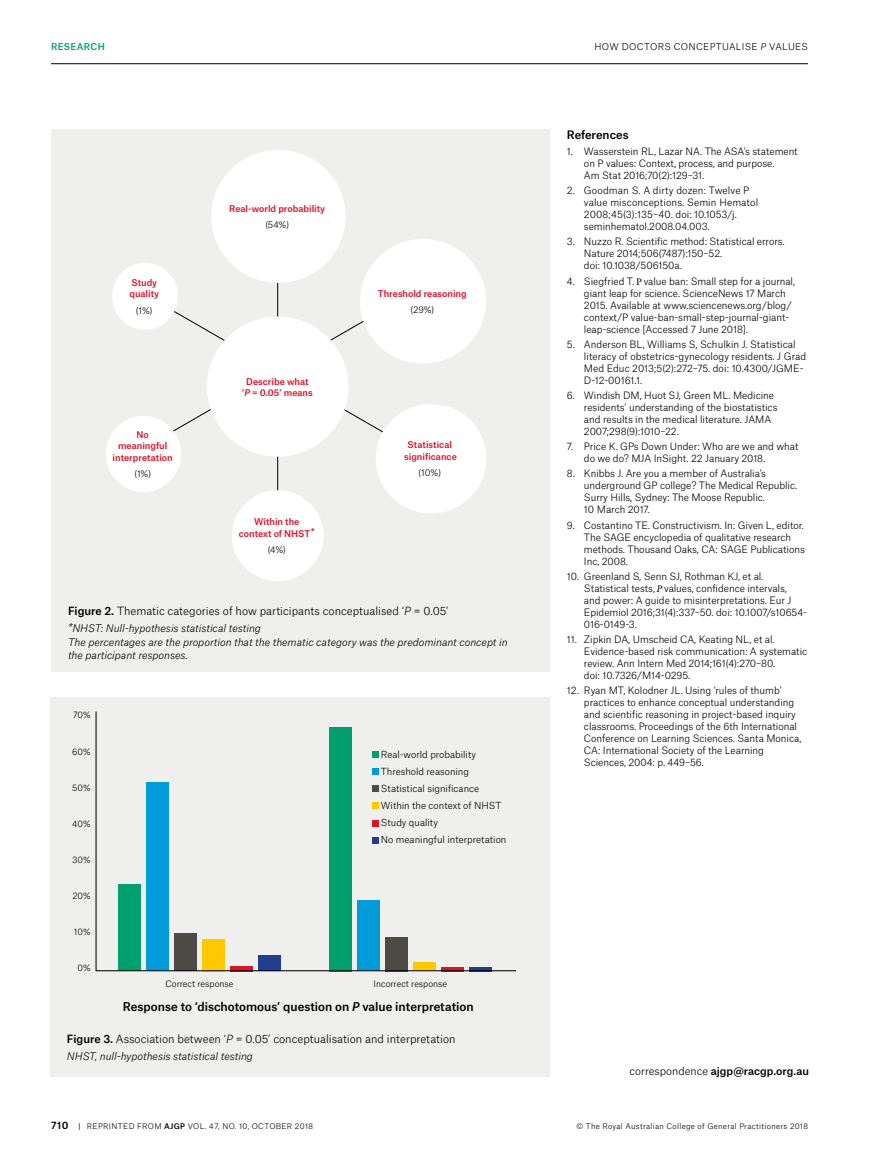
<style>
.page{position:relative;width:893px;height:1170px;background:#fff}
.page>*{position:absolute;margin:0;border:0;box-sizing:border-box;transform-origin:0 0}
.t1{font:500 11.7px "Atlas Grotesk";color:#000}
.t2{font:500 11.25px "Atlas Grotesk";letter-spacing:-.005em;color:#000}
.t3{font:300 10.8px "Atlas Grotesk";color:#000}
.t4{font:500 10.5px "Atlas Grotesk";color:#000}
.t5{font:italic 300 10.2px/13.5px "Atlas Grotesk";color:#000}
.t6{font:300 9.75px/12px "Atlas Grotesk";letter-spacing:-.005em;color:#000}
.t7{font:500 9.75px "Atlas Grotesk";color:#000}
.t8{font:300 9.3px/17.1px "Atlas Grotesk";color:#000}
.t9{font:300 9px "Atlas Grotesk";letter-spacing:.035em;color:#000}
.t10{font:500 9px "Atlas Grotesk";letter-spacing:.035em;color:#00a06e}
.t11{font:500 8.85px/11.4px "Atlas Grotesk";color:#de1329;text-align:center}
.t12{font:300 8.85px "Atlas Grotesk";color:#000}
.t13{font:300 8.55px "Atlas Grotesk";color:#000}
.t14{font:300 7.5px "Atlas Grotesk";letter-spacing:.04em;color:#000}
.s1{font-style:italic}
.s2{font-weight:500}
.s3{font-family:"Lyon Text";font-weight:400}
.s4{font-family:"Lyon Text";font-weight:400;font-style:italic}
.s5{font-weight:300}
.s6{font-weight:400}
</style>
<div class="page">
<hr style="left:51px;top:63px;width:757px;height:1px;background:#000">
<div style="left:51px;top:129px;width:499px;height:542px;background:#efefee"></div>
<hr style="left:277px;top:277px;width:1px;height:229px;background:#000">
<svg style="left:173px;top:309px;width:211px;height:129px"></svg>
<div style="left:207px;top:316px;width:141px;height:140px;background:#fff;border-radius:50%"></div>
<div style="left:211px;top:150px;width:135px;height:133px;background:#fff;border-radius:50%"></div>
<div style="left:360px;top:239px;width:126px;height:124px;background:#fff;border-radius:50%"></div>
<div style="left:376px;top:404px;width:110px;height:109px;background:#fff;border-radius:50%"></div>
<div style="left:232px;top:490px;width:92px;height:91px;background:#fff;border-radius:50%"></div>
<div style="left:106px;top:416px;width:75px;height:76px;background:#fff;border-radius:50%"></div>
<div style="left:112px;top:263px;width:66px;height:67px;background:#fff;border-radius:50%"></div>
<div style="left:50px;top:697px;width:499px;height:379px;background:#efefee"></div>
<svg style="left:95px;top:711px;width:422px;height:260px"></svg>
<p class="t10" style="left:51px;top:40px;width:55px">RESEARCH</p>
<p class="t9" style="left:594px;top:40px;width:215px">HOW DOCTORS CONCEPTUALISE <span class="s1">P</span> VALUES</p>
<p class="t11" style="left:129px;top:276px;width:31px;text-align:left">Study quality</p>
<p class="t12" style="left:136px;top:303px;width:18px">(1%)</p>
<p class="t11" style="left:113px;top:428px;width:62px">No meaningful interpretation</p>
<p class="t12" style="left:134px;top:467px;width:18px">(1%)</p>
<p class="t11" style="left:229px;top:202px;width:97px">Real-world probability</p>
<p class="t12" style="left:265px;top:218px;width:25px">(54%)</p>
<p class="t11" style="left:242px;top:374px;width:72px">Describe what ‘<span class="s1">P</span> = 0.05’ means</p>
<p class="t11" style="left:239px;top:515px;width:77px">Within the context of NHST*</p>
<p class="t12" style="left:268px;top:543px;width:20px">(4%)</p>
<p class="t11" style="left:378px;top:286px;width:90px">Threshold reasoning</p>
<p class="t12" style="left:410px;top:303px;width:25px">(29%)</p>
<p class="t11" style="left:404px;top:438px;width:54px">Statistical significance</p>
<p class="t12" style="left:418px;top:466px;width:24px">(10%)</p>
<p class="t3" style="left:68px;top:602px;width:382px"><span class="s2">Figure 2.</span> Thematic categories of how participants conceptualised ‘<span class="s1">P</span> = 0.05’</p>
<p class="t5" style="left:68px;top:620px;width:441px">*NHST: Null-hypothesis statistical testing<br>The percentages are the proportion that the thematic category was the predominant concept in the participant responses.</p>
<p class="t13" style="left:73px;top:708px;width:19px">70%</p>
<p class="t13" style="left:72px;top:744px;width:20px">60%</p>
<p class="t13" style="left:72px;top:780px;width:20px">50%</p>
<p class="t13" style="left:72px;top:816px;width:20px">40%</p>
<p class="t13" style="left:72px;top:852px;width:20px">30%</p>
<p class="t13" style="left:72px;top:888px;width:20px">20%</p>
<p class="t13" style="left:74px;top:925px;width:18px">10%</p>
<p class="t13" style="left:77px;top:961px;width:15px">0%</p>
<p class="t8" style="left:381px;top:744px;width:127px">Real-world probability<br>Threshold reasoning<br>Statistical significance<br>Within the context of NHST<br>Study quality<br>No meaningful interpretation</p>
<p class="t13" style="left:166px;top:976px;width:69px">Correct response</p>
<p class="t13" style="left:374px;top:976px;width:75px">Incorrect response</p>
<p class="t1" style="left:123px;top:996px;width:352px">Response to ‘dischotomous’ question on <span class="s1">P</span> value interpretation</p>
<p class="t3" style="left:67px;top:1030px;width:390px"><span class="s2">Figure 3.</span> Association between ‘<span class="s1">P</span> = 0.05’ conceptualisation and interpretation</p>
<p class="t5" style="left:67px;top:1048px;width:187px">NHST, null-hypothesis statistical testing</p>
<p class="t2" style="left:567px;top:126px;width:63px">References</p>
<p class="t6" style="left:584px;top:144px;width:215px;text-indent:-17px">1. Wasserstein RL, Lazar NA. The ASA’s statement on P values: Context, process, and purpose.<br>Am Stat 2016;70(2):129–31.</p>
<p class="t6" style="left:584px;top:183px;width:176px;text-indent:-17px">2. Goodman S. A dirty dozen: Twelve P value misconceptions. Semin Hematol 2008;45(3):135–40. doi: 10.1053/j. seminhematol.2008.04.003.</p>
<p class="t6" style="left:584px;top:235px;width:202px;text-indent:-17px">3. Nuzzo R. Scientific method: Statistical errors.<br>Nature 2014;506(7487):150–52.<br>doi: 10.1038/506150a.</p>
<p class="t6" style="left:584px;top:274px;width:213px;text-indent:-17px">4. Siegfried T. <span class="s3">P</span> value ban: Small step for a journal, giant leap for science. ScienceNews 17 March 2015. Available at www.sciencenews.org/blog/ context/P value-ban-small-step-journal-giant&shy;leap-science [Accessed 7 June 2018].</p>
<p class="t6" style="left:584px;top:337px;width:224px;text-indent:-17px">5. Anderson BL, Williams S, Schulkin J. Statistical literacy of obstetrics-gynecology residents. J Grad Med Educ 2013;5(2):272–75. doi: 10.4300/JGME-D-12-00161.1.</p>
<p class="t6" style="left:584px;top:388px;width:195px;text-indent:-17px">6. Windish DM, Huot SJ, Green ML. Medicine residents’ understanding of the biostatistics and results in the medical literature. JAMA 2007;298(9):1010–22.</p>
<p class="t6" style="left:584px;top:439px;width:216px;text-indent:-17px">7. Price K. GPs Down Under: Who are we and what do we do? MJA InSight. 22 January 2018.</p>
<p class="t6" style="left:584px;top:466px;width:215px;text-indent:-17px">8. Knibbs J. Are you a member of Australia’s underground GP college? The Medical Republic.<br>Surry Hills, Sydney: The Moose Republic.<br>10 March 2017.</p>
<p class="t6" style="left:584px;top:518px;width:222px;text-indent:-17px">9. Costantino TE. Constructivism. In: Given L, editor.<br>The SAGE encyclopedia of qualitative research methods. Thousand Oaks, CA: SAGE Publications Inc, 2008.</p>
<p class="t6" style="left:584px;top:569px;width:225px;text-indent:-17px">10. Greenland S, Senn SJ, Rothman KJ, et al.<br>Statistical tests, <span class="s4">P</span> values, confidence intervals,<br>and power: A guide to misinterpretations. Eur J Epidemiol 2016;31(4):337–50. doi: 10.1007/s10654- 016-0149-3.</p>
<p class="t6" style="left:584px;top:632px;width:225px;text-indent:-17px">11. Zipkin DA, Umscheid CA, Keating NL, et al.<br>Evidence-based risk communication: A systematic review. Ann Intern Med 2014;161(4):270–80.<br>doi: 10.7326/M14-0295.</p>
<p class="t6" style="left:584px;top:683px;width:219px;text-indent:-17px">12. Ryan MT, Kolodner JL. Using ‘rules of thumb’ practices to enhance conceptual understanding and scientific reasoning in project-based inquiry classrooms. Proceedings of the 6th International Conference on Learning Sciences. Santa Monica, CA: International Society of the Learning Sciences, 2004: p. 449–56.</p>
<p class="t4" style="left:629px;top:1062px;width:181px"><span class="s5">correspondence</span> ajgp@racgp.org.au</p>
<p class="t7" style="left:51px;top:1116px;width:19px">710</p>
<p class="t14" style="left:78px;top:1119px;width:236px"><span class="s6">|</span> REPRINTED FROM <span class="s2">AJGP</span> VOL. 47, NO. 10, OCTOBER 2018</p>
<p class="t14" style="left:577px;top:1119px;width:233px">© The Royal Australian College of General Practitioners 2018</p>
</div>
